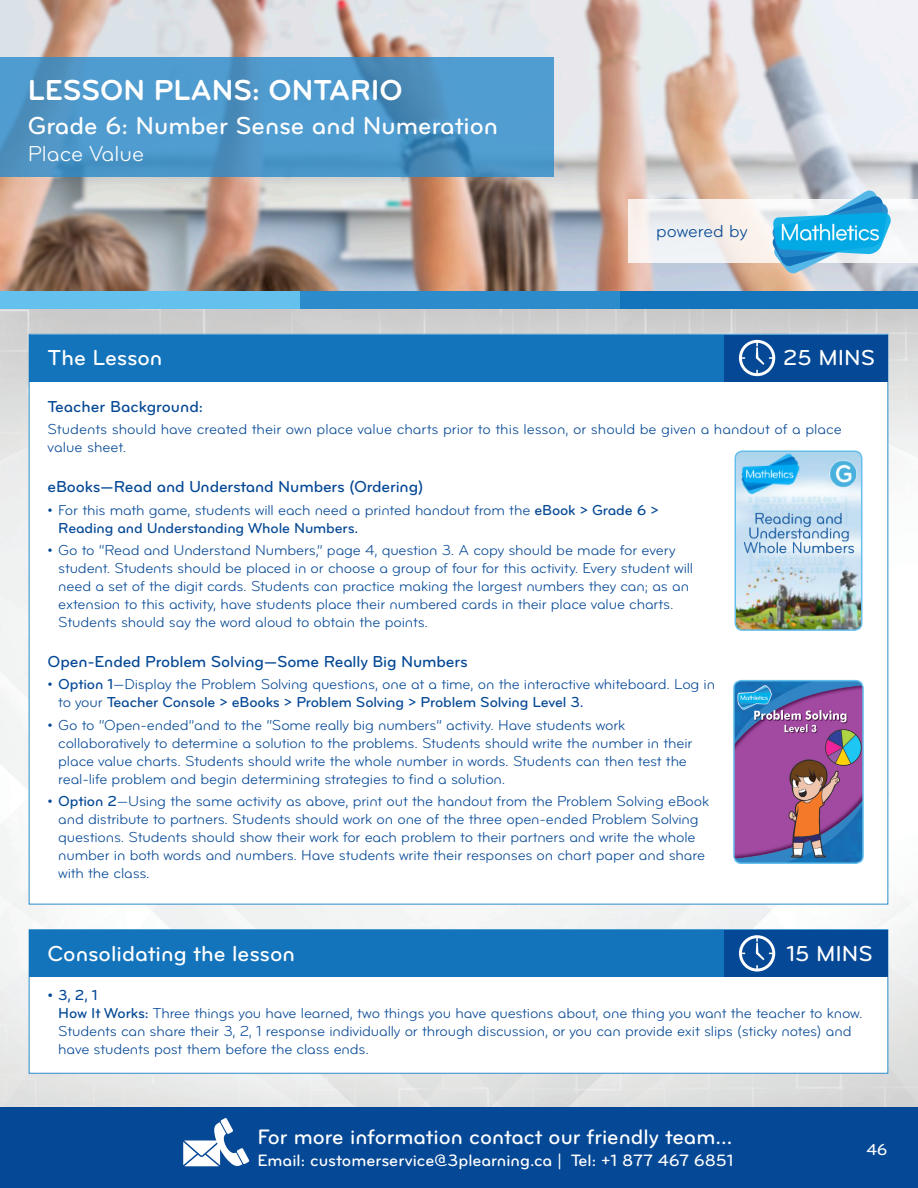
<style>
.page{position:relative;width:918px;height:1188px;background:#fff}
.page>*{position:absolute;margin:0;border:0;box-sizing:border-box;transform-origin:0 0}
.t1{font:30px "Bryant Bold Alternate";color:#fff}
.t2{font:25.5px "Bryant Medium Alternate";color:#fff}
.t3{font:22.5px "Bryant Medium Alternate";color:#fff}
.t4{font:22.5px "Bryant Regular Alternate";color:#fff}
.t5{font:21.75px "Bryant Medium Alternate";color:#fff}
.t6{font:18px "Bryant Regular Alternate";letter-spacing:-.005em;color:#054895}
.t7{font:17.1px "Bryant Medium Alternate";color:#fff}
.t8{font:16.5px "Bryant Medium Alternate";letter-spacing:-.01em;color:#054895}
.t9{font:16.5px "Bryant Medium Alternate";color:#fff}
.t10{font:15px/18px "Bryant Regular Alternate";letter-spacing:-.01em;color:#054895}
.t11{font:15px "Bryant Medium Alternate";letter-spacing:-.01em;color:#054895}
.s1{font-family:"Bryant Medium Alternate"}
.s2{font-family:"Bryant Regular Alternate"}
</style>
<div class="page">
<img style="left:0;top:0;width:918px;height:291px">
<img style="left:0;top:308px;width:918px;height:799px">
<div style="left:619px;top:291px;width:299px;height:17px;background:#1374bb"></div>
<svg style="left:629px;top:199px;width:289px;height:64px;fill:#f5f2f1"></svg>
<svg style="left:772px;top:189px;width:119px;height:85px"></svg>
<div style="left:0;top:291px;width:300px;height:17px;background:#64c0ec"></div>
<div style="left:300px;top:291px;width:319px;height:17px;background:#2c8bcb"></div>
<div style="left:0;top:1107px;width:918px;height:81px;background:#054895"></div>
<svg style="left:183px;top:1118px;width:66px;height:48px"></svg>
<svg style="left:0;top:57px;width:554px;height:119px;background:#4d96c9"></svg>
<div style="left:29px;top:334px;width:859px;height:570px;background:#fff;border:1px solid #2c8bcb"></div>
<div style="left:29px;top:335px;width:700px;height:46px;background:#1374bb"></div>
<div style="left:724px;top:335px;width:164px;height:46px;background:#054895"></div>
<svg style="left:739px;top:340px;width:36px;height:36px"></svg>
<div style="left:29px;top:929px;width:859px;height:145px;background:#fff;border:1px solid #2c8bcb"></div>
<div style="left:29px;top:930px;width:700px;height:47px;background:#1374bb"></div>
<div style="left:724px;top:930px;width:164px;height:47px;background:#054895"></div>
<svg style="left:739px;top:935px;width:36px;height:37px"></svg>
<img style="left:735px;top:452px;width:127px;height:178px">
<div style="left:735px;top:450px;width:127px;height:181px;border:2px solid #64c0ec;border-radius:7px"></div>
<img style="left:736px;top:683px;width:125px;height:178px">
<div style="left:733px;top:680px;width:131px;height:184px;border:2px solid #64c0ec;border-radius:7px"></div>
<h1 class="t1" style="left:28px;top:72px;width:376px">LESSON PLANS: ONTARIO</h1>
<h2 class="t2" style="left:28px;top:110px;width:472px">Grade 6: Number Sense and Numeration</h2>
<h3 class="t4" style="left:28px;top:140px;width:118px">Place Value</h3>
<p class="t6" style="left:656px;top:221px;width:93px">powered by</p>
<h3 class="t3" style="left:48px;top:344px;width:116px">The Lesson</h3>
<h3 class="t3" style="left:783px;top:344px;width:93px">25 MINS</h3>
<p class="t8" style="left:48px;top:396px;width:157px">Teacher Background:</p>
<p class="t10" style="left:48px;top:420px;width:796px">Students should have created their own place value charts prior to this lesson, or should be given a handout of a place value sheet.</p>
<p class="t8" style="left:48px;top:477px;width:377px">eBooks—Read and Understand Numbers (Ordering)</p>
<p class="t10" style="left:48px;top:501px;width:613px">• For this math game, students will each need a printed handout from the <span class="s1">eBook &gt; Grade 6 &gt;</span></p>
<p class="t11" style="left:58px;top:518px;width:302px">Reading and Understanding Whole Numbers.</p>
<p class="t10" style="left:58px;top:541px;width:637px;text-indent:-11px">• Go to “Read and Understand Numbers,” page 4, question 3. A copy should be made for every student. Students should be placed in or choose a group of four for this activity. Every student will need a set of the digit cards. Students can practice making the largest numbers they can; as an extension to this activity, have students place their numbered cards in their place value charts.<br>Students should say the word aloud to obtain the points.</p>
<p class="t8" style="left:48px;top:652px;width:422px">Open-Ended Problem Solving—Some Really Big Numbers</p>
<p class="t10" style="left:48px;top:676px;width:669px">• <span class="s1">Option 1</span>—Display the Problem Solving questions, one at a time, on the interactive whiteboard. Log in</p>
<p class="t11" style="left:58px;top:693px;width:527px"><span class="s2">to your</span> Teacher Console &gt; eBooks &gt; Problem Solving &gt; Problem Solving Level 3.</p>
<p class="t10" style="left:58px;top:716px;width:636px;text-indent:-11px">• Go to “Open-ended”and to the “Some really big numbers” activity. Have students work collaboratively to determine a solution to the problems. Students should write the number in their place value charts. Students should write the whole number in words. Students can then test the real-life problem and begin determining strategies to find a solution.</p>
<p class="t10" style="left:58px;top:792px;width:653px;text-indent:-11px">• <span class="s1">Option 2</span>—Using the same activity as above, print out the handout from the Problem Solving eBook and distribute to partners. Students should work on one of the three open-ended Problem Solving questions. Students should show their work for each problem to their partners and write the whole number in both words and numbers. Have students write their responses on chart paper and share with the class.</p>
<h3 class="t3" style="left:48px;top:940px;width:249px">Consolidating the lesson</h3>
<h3 class="t3" style="left:786px;top:940px;width:88px">15 MINS</h3>
<p class="t11" style="left:48px;top:986px;width:52px">• 3, 2, 1</p>
<p class="t10" style="left:58px;top:1004px;width:806px"><span class="s1">How It Works:</span> Three things you have learned, two things you have questions about, one thing you want the teacher to know.<br>Students can share their 3, 2, 1 response individually or through discussion, or you can provide exit slips (sticky notes) and have students post them before the class ends.</p>
<h3 class="t5" style="left:257px;top:1124px;width:477px">For more information contact our friendly team…</h3>
<p class="t7" style="left:257px;top:1150px;width:478px">Email: customerservice@3plearning.ca | Tel: +1 877 467 6851</p>
<p class="t9" style="left:866px;top:1140px;width:23px">46</p>
</div>
